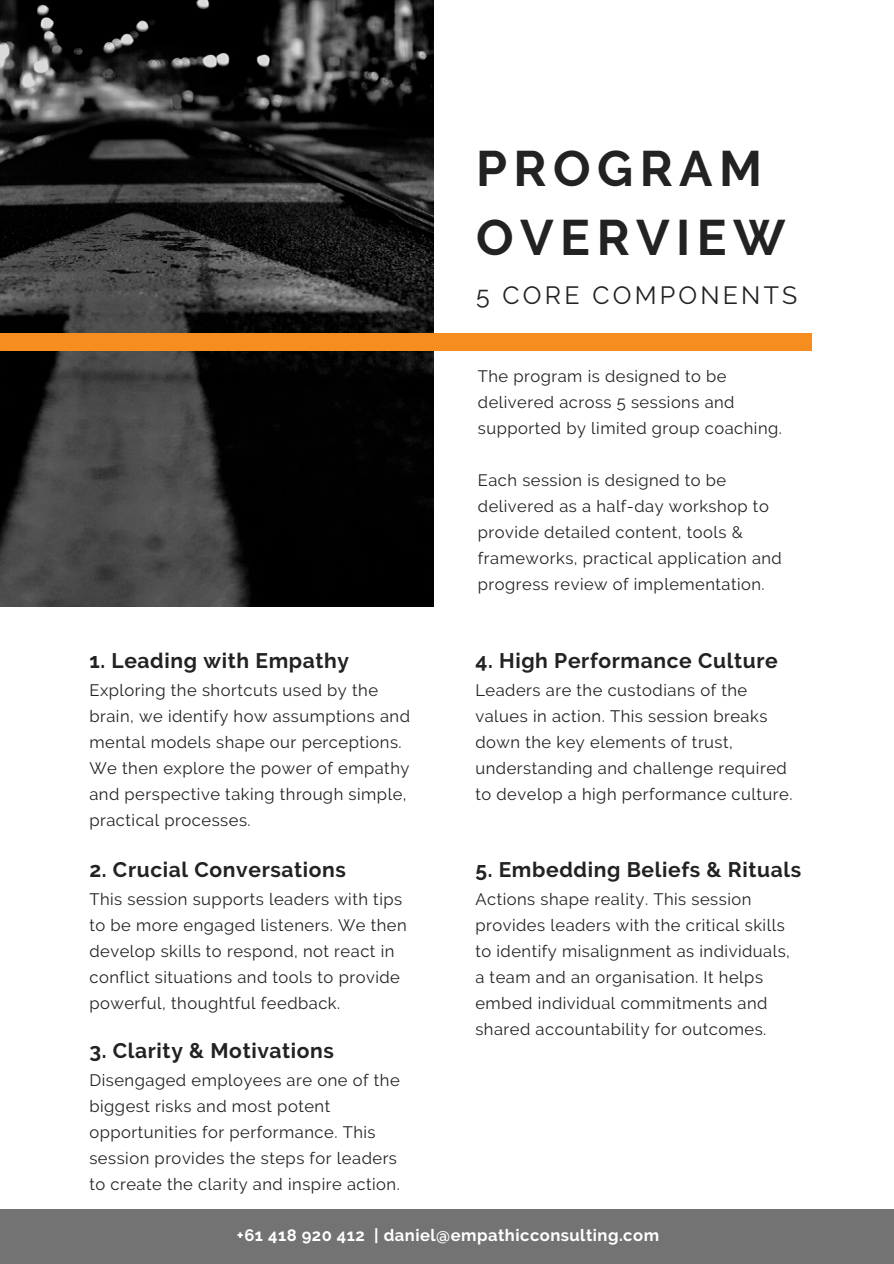
<style>
.page{position:relative;width:894px;height:1264px;background:#fff}
.page>*{position:absolute;margin:0;border:0;box-sizing:border-box;transform-origin:0 0}
.t1{font:700 49.65px/68.7px "Raleway";letter-spacing:.13em;color:#222}
.t2{font:24.9px "Raleway";letter-spacing:.13em;color:#222}
.t3{font:700 21px "Raleway";letter-spacing:.03em;color:#222}
.t4{font:16.5px/26px "Raleway";letter-spacing:.03em;color:#222}
.t5{font:700 16.5px "Raleway";letter-spacing:.03em;color:#fff}
</style>
<div class="page">
<img style="left:0;top:0;width:433px;height:606px">
<div style="left:0;top:334px;width:811px;height:17px;background:#f68d1f"></div>
<div style="left:0;top:1209px;width:893px;height:54px;background:#737373"></div>
<h1 class="t1" style="left:476px;top:134px;width:311px">PROGRAM<br>OVERVIEW</h1>
<h2 class="t2" style="left:476px;top:281px;width:322px">5 CORE COMPONENTS</h2>
<p class="t3" style="left:89px;top:648px;width:261px">1. Leading with Empathy</p>
<p class="t4" style="left:89px;top:677px;width:322px">Exploring the shortcuts used by the brain, we identify how assumptions and mental models shape our perceptions.<br>We then explore the power of empathy and perspective taking through simple, practical processes.</p>
<p class="t3" style="left:89px;top:857px;width:258px">2. Crucial Conversations</p>
<p class="t4" style="left:89px;top:886px;width:319px">This session supports leaders with tips to be more engaged listeners. We then develop skills to respond, not react in conflict situations and tools to provide powerful, thoughtful feedback.</p>
<p class="t3" style="left:89px;top:1038px;width:246px">3. Clarity &amp; Motivations</p>
<p class="t4" style="left:89px;top:1067px;width:312px">Disengaged employees are one of the biggest risks and most potent opportunities for performance. This session provides the steps for leaders to create the clarity and inspire action.</p>
<p class="t4" style="left:478px;top:363px;width:305px">The program is designed to be delivered across 5 sessions and supported by limited group coaching.</p>
<p class="t4" style="left:478px;top:467px;width:305px">Each session is designed to be delivered as a half-day workshop to provide detailed content, tools &amp; frameworks, practical application and progress review of implementation.</p>
<p class="t3" style="left:475px;top:648px;width:304px">4. High Performance Culture</p>
<p class="t4" style="left:475px;top:677px;width:318px">Leaders are the custodians of the values in action. This session breaks down the key elements of trust, understanding and challenge required to develop a high performance culture.</p>
<p class="t3" style="left:475px;top:857px;width:327px">5. Embedding Beliefs &amp; Rituals</p>
<p class="t4" style="left:475px;top:886px;width:316px">Actions shape reality. This session provides leaders with the critical skills to identify misalignment as individuals, a team and an organisation. It helps embed individual commitments and shared accountability for outcomes.</p>
<p class="t5" style="left:237px;top:1225px;width:423px">+61 418 920 412 | daniel@empathicconsulting.com</p>
</div>
